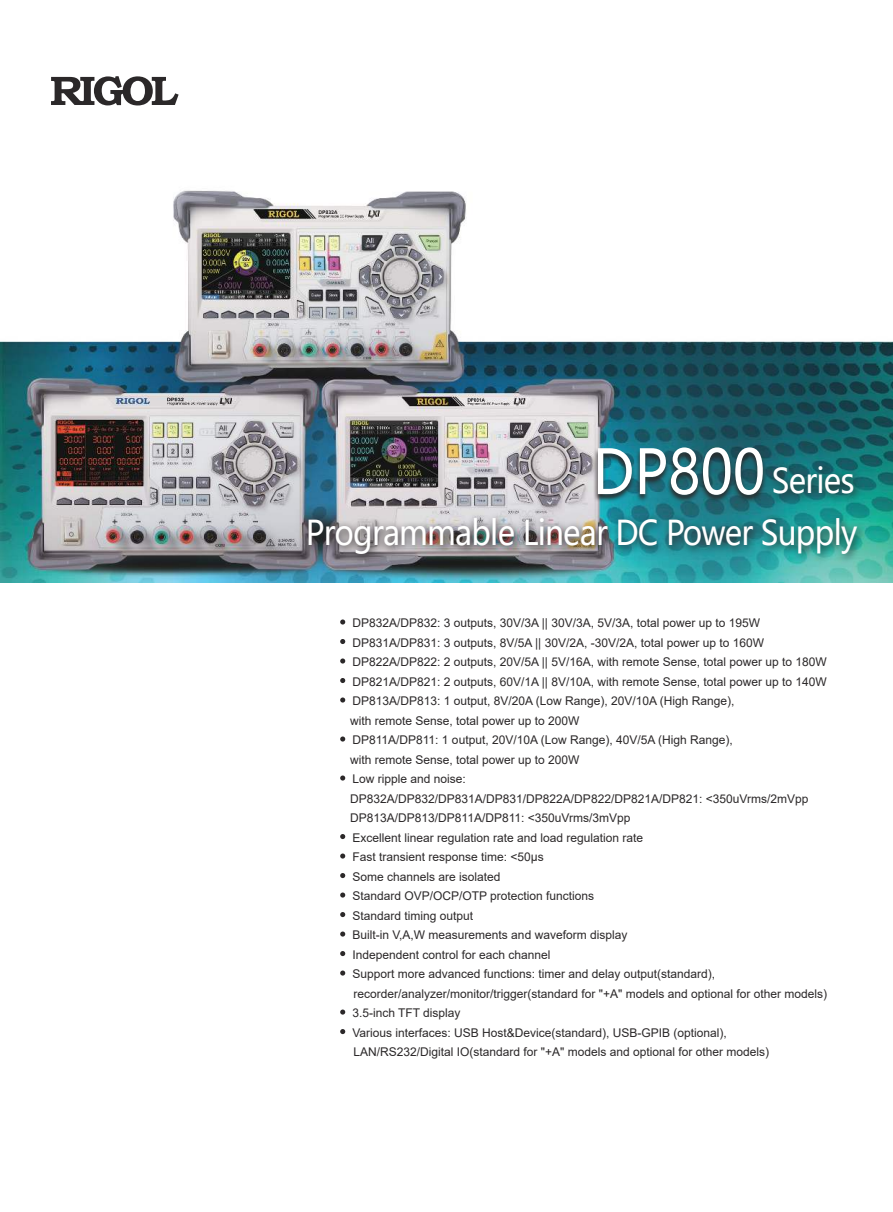
<style>
.page{position:relative;width:893px;height:1212px;background:#fff}
.page>*{position:absolute;margin:0;border:0;box-sizing:border-box;transform-origin:0 0}
.t1{font:60.6px "Microsoft Ya Hei";color:#fff;scale:.91 1}
.t2{font:33.75px "Microsoft Ya Hei";letter-spacing:-.025em;color:#fff;scale:.91 1}
.t3{font:12px/19.5px "Arial";color:#2b2829}
</style>
<div class="page">
<img style="left:0;top:190px;width:893px;height:393px">
<svg style="left:593px;top:447px;width:174px;height:56px;background:#245f69"></svg>
<img style="left:302px;top:512px;width:564px;height:52px">
<svg style="left:768px;top:461px;width:95px;height:43px;background:#186d6f"></svg>
<svg style="left:340px;top:619px;width:5px;height:5px"></svg>
<svg style="left:340px;top:639px;width:5px;height:5px"></svg>
<svg style="left:340px;top:658px;width:5px;height:5px"></svg>
<svg style="left:340px;top:678px;width:5px;height:5px"></svg>
<svg style="left:340px;top:697px;width:5px;height:5px"></svg>
<svg style="left:340px;top:736px;width:5px;height:5px"></svg>
<svg style="left:340px;top:775px;width:5px;height:5px"></svg>
<svg style="left:340px;top:834px;width:5px;height:5px"></svg>
<svg style="left:340px;top:853px;width:5px;height:5px"></svg>
<svg style="left:340px;top:873px;width:5px;height:5px"></svg>
<svg style="left:340px;top:892px;width:5px;height:5px"></svg>
<svg style="left:340px;top:912px;width:5px;height:5px"></svg>
<svg style="left:340px;top:931px;width:5px;height:5px"></svg>
<svg style="left:340px;top:951px;width:5px;height:5px"></svg>
<svg style="left:340px;top:970px;width:5px;height:5px"></svg>
<svg style="left:340px;top:1009px;width:5px;height:5px"></svg>
<svg style="left:340px;top:1029px;width:5px;height:5px"></svg>
<svg style="left:51px;top:76px;width:128px;height:29px"></svg>
<h1 class="t1" style="left:592px;top:445px;width:191px">DP800</h1>
<h2 class="t2" style="left:306px;top:518px;width:607px">Programmable Linear DC Power Supply</h2>
<h2 class="t2" style="left:772px;top:466px;width:92px">Series</h2>
<p class="t3" style="left:350px;top:614px;width:479px">DP832A/DP832: 3 outputs, 30V/3A || 30V/3A, 5V/3A, total power up to 195W DP831A/DP831: 3 outputs, 8V/5A || 30V/2A, -30V/2A, total power up to 160W DP822A/DP822: 2 outputs, 20V/5A || 5V/16A, with remote Sense, total power up to 180W DP821A/DP821: 2 outputs, 60V/1A || 8V/10A, with remote Sense, total power up to 140W DP813A/DP813: 1 output, 8V/20A (Low Range), 20V/10A (High Range),<br>with remote Sense, total power up to 200W<br>DP811A/DP811: 1 output, 20V/10A (Low Range), 40V/5A (High Range),<br>with remote Sense, total power up to 200W<br>Low ripple and noise:<br>DP832A/DP832/DP831A/DP831/DP822A/DP822/DP821A/DP821: &lt;350uVrms/2mVpp DP813A/DP813/DP811A/DP811: &lt;350uVrms/3mVpp<br>Excellent linear regulation rate and load regulation rate<br>Fast transient response time: &lt;50μs<br>Some channels are isolated<br>Standard OVP/OCP/OTP protection functions<br>Standard timing output<br>Built-in V,A,W measurements and waveform display<br>Independent control for each channel<br>Support more advanced functions: timer and delay output(standard), recorder/analyzer/monitor/trigger(standard for "+A" models and optional for other models)<br>3.5-inch TFT display<br>Various interfaces: USB Host&amp;Device(standard), USB-GPIB (optional), LAN/RS232/Digital IO(standard for "+A" models and optional for other models)</p>
</div>
